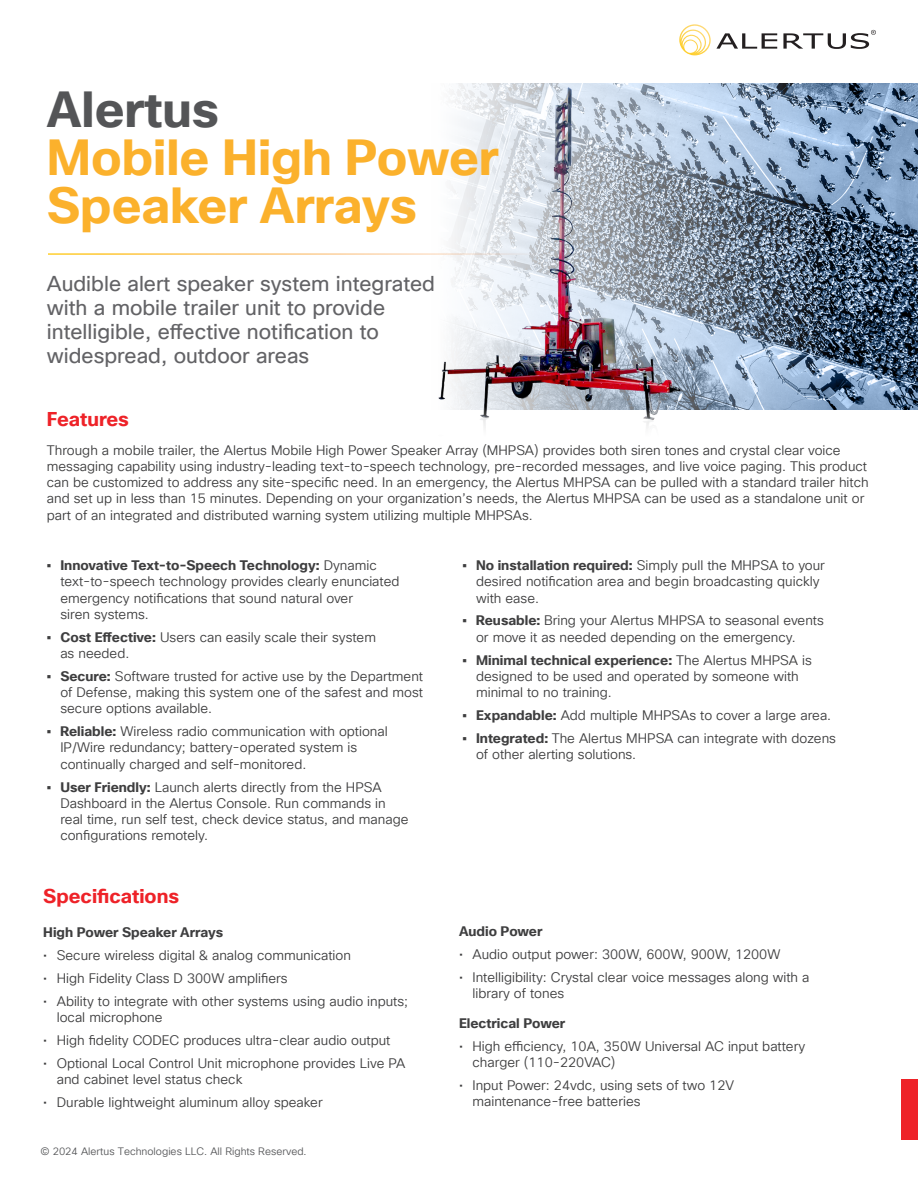
<style>
.page{position:relative;width:918px;height:1188px;background:#fff}
.page>*{position:absolute;margin:0;border:0;box-sizing:border-box;transform-origin:0 0}
.t1{font:700 49.5px "Cisco Sans TT";color:#fbb12c}
.t2{font:700 49.5px "Cisco Sans TT";color:#545557}
.t3{font:21px/24px "Cisco Sans TT";color:#636366}
.t4{font:700 19.5px "Cisco Sans TT";color:#ee2228}
.t5{font:13.5px/16.2px "Cisco Sans TT Light";color:#3e3e3f}
.t6{font:700 13.5px "Cisco Sans TT";color:#3e3e3f}
.P_sub_header1{font:10.5px "Cisco Sans TT Light";color:#57585a}
.s1{font-family:"Cisco Sans TT";font-weight:700}
</style>
<div class="page">
<div style="left:902px;top:1079px;width:16px;height:61px;background:#ee2228"></div>
<svg style="left:783px;top:30px;width:93px;height:19px"></svg>
<svg style="left:679px;top:24px;width:98px;height:32px"></svg>
<img style="left:458px;top:83px;width:460px;height:327px">
<img style="left:428px;top:85px;width:269px;height:343px">
<p class="t2" style="left:47px;top:77px;width:174px">Alertus</p>
<p class="t1" style="left:47px;top:125px;width:453px">Mobile High Power</p>
<p class="t1" style="left:47px;top:173px;width:372px">Speaker Arrays</p>
<p class="t3" style="left:47px;top:272px;width:390px">Audible alert speaker system integrated with a mobile trailer unit to provide intelligible, effective notification to widespread, outdoor areas</p>
<p class="t4" style="left:47px;top:406px;width:84px">Features</p>
<p class="t5" style="left:47px;top:442px;width:823px">Through a mobile trailer, the Alertus Mobile High Power Speaker Array (MHPSA) provides both siren tones and crystal clear voice messaging capability using industry-leading text-to-speech technology, pre-recorded messages, and live voice paging. This product can be customized to address any site-specific need. In an emergency, the Alertus MHPSA can be pulled with a standard trailer hitch and set up in less than 15 minutes. Depending on your organization’s needs, the Alertus MHPSA can be used as a standalone unit or part of an integrated and distributed warning system utilizing multiple MHPSAs.</p>
<p class="t5" style="left:60px;top:558px;width:341px;text-indent:-14px"><span class="s1">• Innovative Text-to-Speech Technology:</span> Dynamic text-to-speech technology provides clearly enunciated emergency notifications that sound natural over<br>siren systems.</p>
<p class="t5" style="left:60px;top:629px;width:317px;text-indent:-14px"><span class="s1">• Cost Effective:</span> Users can easily scale their system as needed.</p>
<p class="t5" style="left:60px;top:668px;width:364px;text-align:justify;text-indent:-14px"><span class="s1">• Secure:</span> Software trusted for active use by the Department of Defense, making this system one of the safest and most secure options available.</p>
<p class="t5" style="left:60px;top:724px;width:329px;text-indent:-14px"><span class="s1">• Reliable:</span> Wireless radio communication with optional<br>IP/Wire redundancy; battery-operated system is continually charged and self-monitored.</p>
<p class="t5" style="left:60px;top:779px;width:350px;text-indent:-14px"><span class="s1">• User Friendly:</span> Launch alerts directly from the HPSA Dashboard in the Alertus Console. Run commands in real time, run self test, check device status, and manage configurations remotely.</p>
<p class="t5" style="left:476px;top:558px;width:350px;text-indent:-14px"><span class="s1">• No installation required:</span> Simply pull the MHPSA to your desired notification area and begin broadcasting quickly with ease.</p>
<p class="t5" style="left:476px;top:613px;width:349px;text-indent:-14px"><span class="s1">• Reusable:</span> Bring your Alertus MHPSA to seasonal events or move it as needed depending on the emergency.</p>
<p class="t5" style="left:476px;top:652px;width:337px;text-indent:-14px"><span class="s1">• Minimal technical experience:</span> The Alertus MHPSA is designed to be used and operated by someone with minimal to no training.</p>
<p class="t5" style="left:463px;top:708px;width:370px"><span class="s1">• Expandable:</span> Add multiple MHPSAs to cover a large area.</p>
<p class="t5" style="left:476px;top:730px;width:362px;text-indent:-14px"><span class="s1">• Integrated:</span> The Alertus MHPSA can integrate with dozens of other alerting solutions.</p>
<p class="t4" style="left:43px;top:884px;width:137px">Specifications</p>
<p class="t6" style="left:43px;top:923px;width:181px">High Power Speaker Arrays</p>
<p class="t5" style="left:43px;top:947px;width:309px">• Secure wireless digital &amp; analog communication</p>
<p class="t5" style="left:43px;top:970px;width:246px">• High Fidelity Class D 300W amplifiers</p>
<p class="t5" style="left:57px;top:993px;width:353px;text-indent:-13px">• Ability to integrate with other systems using audio inputs; local microphone</p>
<p class="t5" style="left:43px;top:1032px;width:349px">• High fidelity CODEC produces ultra-clear audio output</p>
<p class="t5" style="left:57px;top:1055px;width:350px;text-indent:-13px">• Optional Local Control Unit microphone provides Live PA and cabinet level status check</p>
<p class="t5" style="left:43px;top:1095px;width:281px">• Durable lightweight aluminum alloy speaker</p>
<p class="P_sub_header1" style="left:40px;top:1144px;width:268px">© 2024 Alertus Technologies LLC. All Rights Reserved.</p>
<p class="t6" style="left:459px;top:923px;width:85px">Audio Power</p>
<p class="t5" style="left:459px;top:947px;width:323px">• Audio output power: 300W, 600W, 900W, 1200W</p>
<p class="t5" style="left:472px;top:970px;width:339px;text-indent:-14px">• Intelligibility: Crystal clear voice messages along with a library of tones</p>
<p class="t6" style="left:459px;top:1015px;width:108px">Electrical Power</p>
<p class="t5" style="left:472px;top:1039px;width:334px;text-indent:-14px">• High efficiency, 10A, 350W Universal AC input battery charger (110-220VAC)</p>
<p class="t5" style="left:472px;top:1078px;width:263px;text-indent:-14px">• Input Power: 24vdc, using sets of two 12V maintenance-free batteries</p>
</div>
